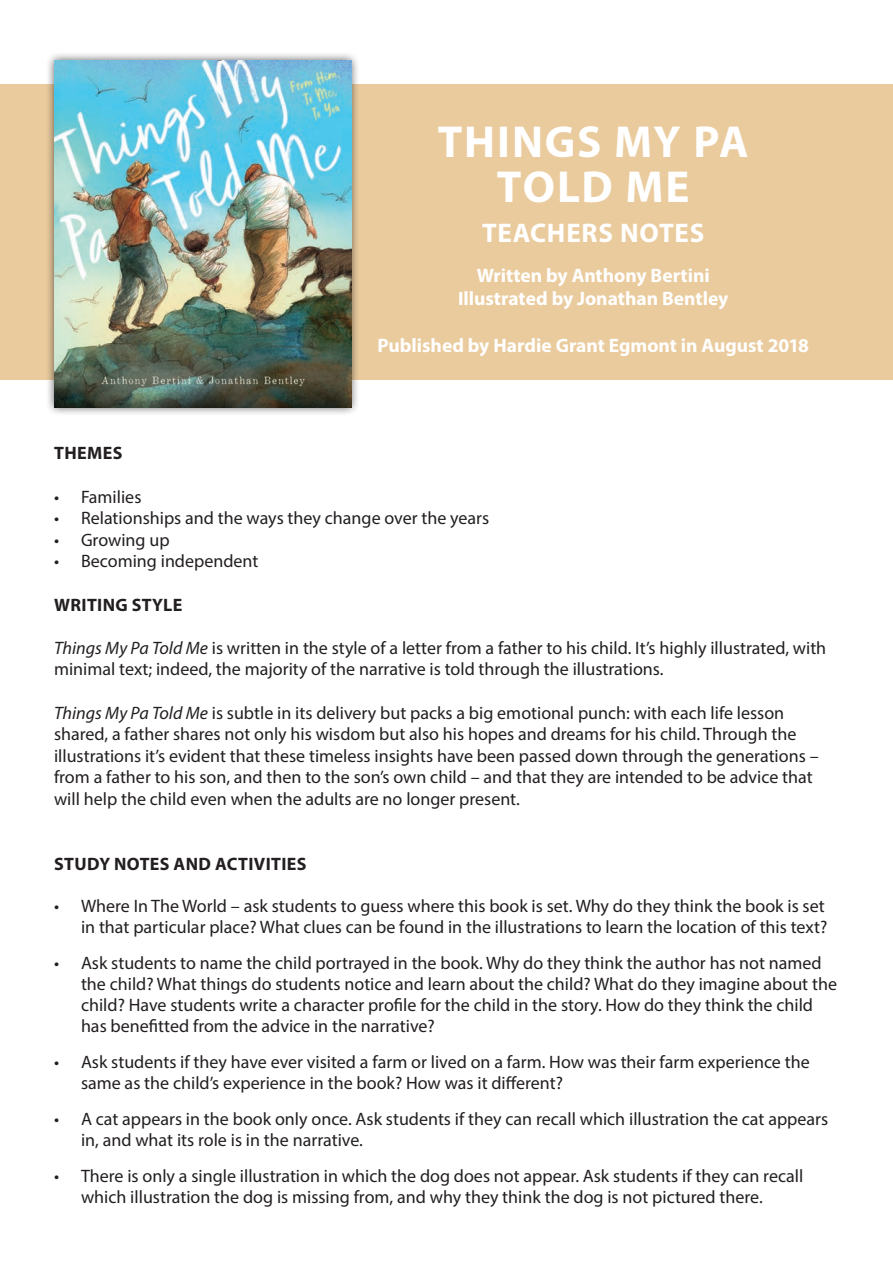
<style>
.page{position:relative;width:893px;height:1263px;background:#fff}
.page>*{position:absolute;margin:0;border:0;box-sizing:border-box;transform-origin:0 0}
.t1{font:700 45px/45px "Myriad Pro";letter-spacing:.035em;color:#fff;text-align:center}
.t2{font:700 27px "Myriad Pro";letter-spacing:.025em;color:#fff}
.t3{font:700 19.5px/23.4px "Myriad Pro";color:#fff;text-align:center}
.t4{font:18px/21px "Myriad Pro";color:#231f20}
.t5{font:700 18px "Myriad Pro";letter-spacing:.02em;color:#231f20}
.s1{font-style:italic}
</style>
<div class="page">
<div style="left:0;top:85px;width:893px;height:295px;background:#eacb9d"></div>
<div style="left:45px;top:51px;width:315px;height:365px;background:#231f20;opacity:.75"></div>
<img style="left:54px;top:60px;width:297px;height:347px">
<h1 class="t1" style="left:438px;top:118px;width:312px">THINGS MY PA<br>TOLD ME</h1>
<h2 class="t2" style="left:482px;top:215px;width:224px">TEACHERS NOTES</h2>
<p class="t3" style="left:458px;top:263px;width:272px">Written by Anthony Bertini<br>Illustrated by Jonathan Bentley</p>
<p class="t3" style="left:377px;top:333px;width:433px">Published by Hardie Grant Egmont in August 2018</p>
<p class="t5" style="left:54px;top:441px;width:70px">THEMES</p>
<p class="t4" style="left:54px;top:486px;width:89px">• Families</p>
<p class="t4" style="left:54px;top:507px;width:437px">• Relationships and the ways they change over the years</p>
<p class="t4" style="left:54px;top:529px;width:117px">• Growing up</p>
<p class="t4" style="left:54px;top:550px;width:206px">• Becoming independent</p>
<p class="t5" style="left:54px;top:593px;width:130px">WRITING STYLE</p>
<p class="t4" style="left:54px;top:637px;width:774px;line-height:21.6px"><span class="s1">Things My Pa Told Me</span> is written in the style of a letter from a father to his child. It’s highly illustrated, with minimal text; indeed, the majority of the narrative is told through the illustrations.</p>
<p class="t4" style="left:54px;top:701px;width:766px;line-height:21.6px"><span class="s1">Things My Pa Told Me</span> is subtle in its delivery but packs a big emotional punch: with each life lesson shared, a father shares not only his wisdom but also his hopes and dreams for his child. Through the illustrations it’s evident that these timeless insights have been passed down through the generations – from a father to his son, and then to the son’s own child – and that they are intended to be advice that will help the child even when the adults are no longer present.</p>
<p class="t5" style="left:54px;top:852px;width:254px">STUDY NOTES AND ACTIVITIES</p>
<p class="t4" style="left:54px;top:895px;width:775px;text-align:right">• Where In The World – ask students to guess where this book is set. Why do they think the book is set in that particular place? What clues can be found in the illustrations to learn the location of this text?</p>
<p class="t4" style="left:81px;top:952px;width:757px;text-indent:-27px">• Ask students to name the child portrayed in the book. Why do they think the author has not named the child? What things do students notice and learn about the child? What do they imagine about the child? Have students write a character profile for the child in the story. How do they think the child has benefitted from the advice in the narrative?</p>
<p class="t4" style="left:81px;top:1051px;width:730px;text-indent:-27px">• Ask students if they have ever visited a farm or lived on a farm. How was their farm experience the same as the child’s experience in the book? How was it different?</p>
<p class="t4" style="left:81px;top:1108px;width:749px;text-indent:-27px">• A cat appears in the book only once. Ask students if they can recall which illustration the cat appears in, and what its role is in the narrative.</p>
<p class="t4" style="left:81px;top:1165px;width:724px;text-indent:-27px">• There is only a single illustration in which the dog does not appear. Ask students if they can recall which illustration the dog is missing from, and why they think the dog is not pictured there.</p>
</div>
